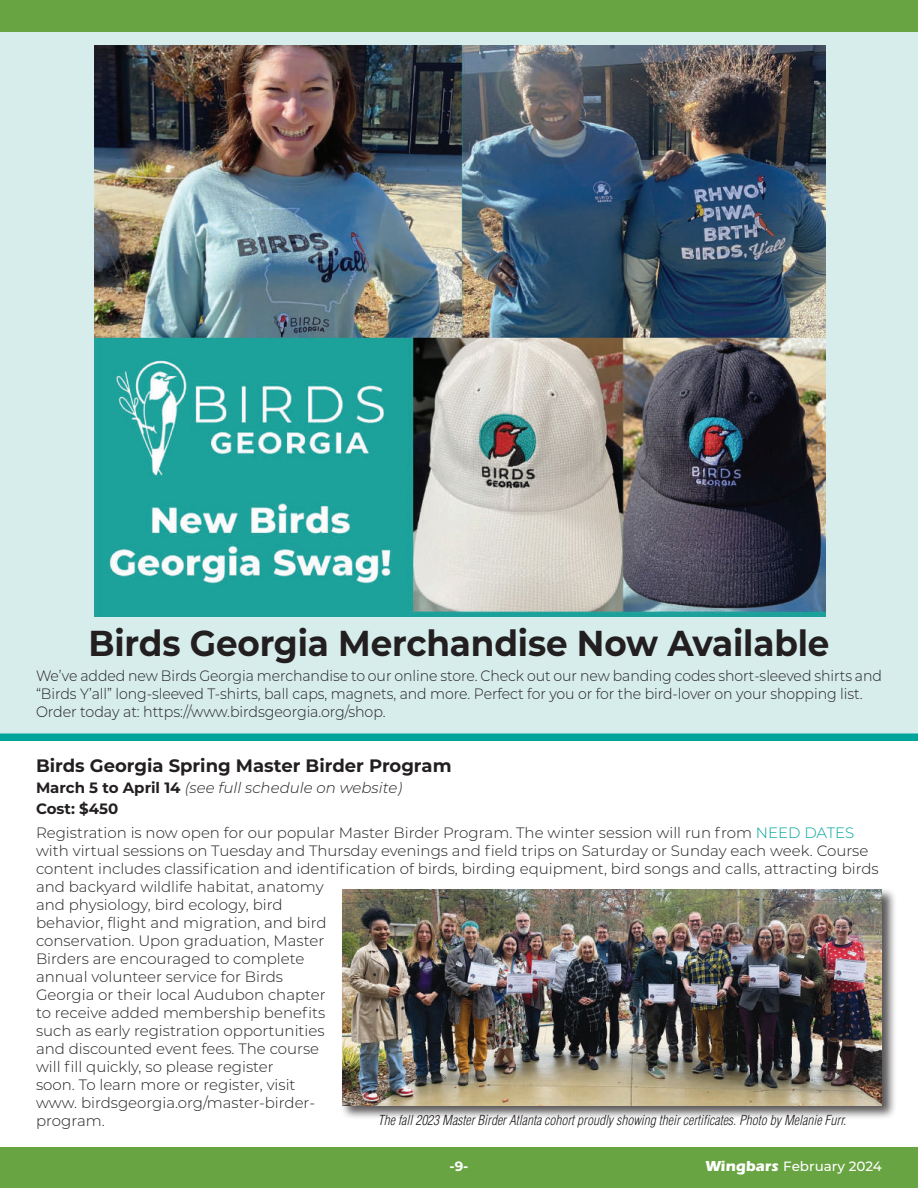
<style>
.page{position:relative;width:918px;height:1188px;background:#fff}
.page>*{position:absolute;margin:0;border:0;box-sizing:border-box;transform-origin:0 0}
.t1{font:700 36px "Montserrat";letter-spacing:-.005em;color:#231f20;scale:.95 1}
.t2{font:700 18px "Montserrat";color:#231f20}
.t3{font:300 15px/18px "Montserrat";color:#231f20}
.t4{font:300 15px/18px "Montserrat";color:#231f20;scale:.94 1}
.t5{font:italic 300 15px/21px "Montserrat";color:#231f20}
.t6{font:italic 300 condensed 13.5px "Helvetica";color:#231f20}
.t7{font:500 13.5px "Montserrat";color:#fff}
.t8{font:700 13.5px "Montserrat";color:#fff}
.s1{font-weight:700;font-style:normal}
.s2{color:#00a49a}
.s3{font-family:"Itc Eras";font-weight:700;font-size:15px}
</style>
<div class="page">
<div style="left:0;top:31px;width:918px;height:707px;background:#d6edeb"></div>
<div style="left:0;top:1148px;width:918px;height:40px;background:#69a442"></div>
<div style="left:0;top:0;width:918px;height:32px;background:#69a442"></div>
<div style="left:340px;top:888px;width:556px;height:232px;background:#231f20;opacity:.75"></div>
<img style="left:342px;top:890px;width:540px;height:216px">
<img style="left:94px;top:45px;width:731px;height:572px">
<div style="left:0;top:734px;width:918px;height:7px;background:#00a49a"></div>
<h1 class="t1" style="left:89px;top:617px;width:781px">Birds Georgia Merchandise Now Available</h1>
<p class="t4" style="left:36px;top:667px;width:902px">We’ve added new Birds Georgia merchandise to our online store. Check out our new banding codes short-sleeved shirts and “Birds Y’all” long-sleeved T-shirts, ball caps, magnets, and more. Perfect for you or for the bird-lover on your shopping list.<br>Order today at: https://www.birdsgeorgia.org/shop.</p>
<p class="t2" style="left:36px;top:753px;width:417px">Birds Georgia Spring Master Birder Program</p>
<p class="t5" style="left:36px;top:777px;width:368px"><span class="s1">March 5 to April 14</span> (see full schedule on website)<br><span class="s1">Cost: $450</span></p>
<p class="t3" style="left:36px;top:823px;width:844px">Registration is now open for our popular Master Birder Program. The winter session will run from <span class="s2">NEED DATES </span>with virtual sessions on Tuesday and Thursday evenings and field trips on Saturday or Sunday each week. Course content includes classification and identification of birds, birding equipment, bird songs and calls, attracting birds and backyard wildlife habitat, anatomy<br>and physiology, bird ecology, bird<br>behavior, flight and migration, and bird<br>conservation. Upon graduation, Master<br>Birders are encouraged to complete<br>annual volunteer service for Birds<br>Georgia or their local Audubon chapter<br>to receive added membership benefits<br>such as early registration opportunities<br>and discounted event fees. The course<br>will fill quickly, so please register<br>soon. To learn more or register, visit<br>www. birdsgeorgia.org/master-birder-<br>program.</p>
<p class="t6" style="left:378px;top:1112px;width:470px">The fall 2023 Master Birder Atlanta cohort proudly showing their certificates. Photo by Melanie Furr.</p>
<p class="t8" style="left:449px;top:1157px;width:21px">-9-</p>
<p class="t7" style="left:706px;top:1157px;width:178px"><span class="s3">Wingbars</span> February 2024</p>
</div>
